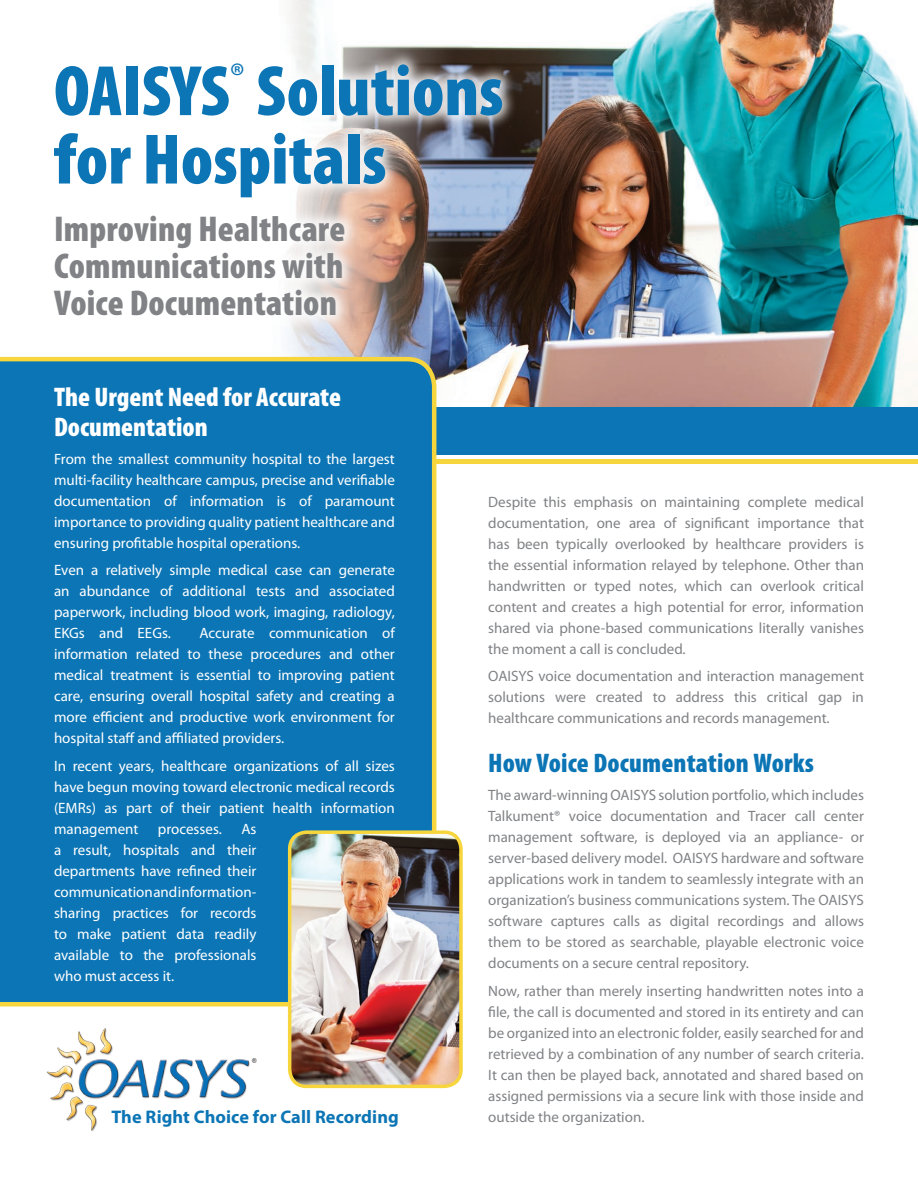
<style>
.page{position:relative;width:918px;height:1188px;background:#fff}
.page>*{position:absolute;margin:0;border:0;box-sizing:border-box;transform-origin:0 0}
.t1{font:900 condensed 72px "Myriad Pro";color:#0c75b5}
.t2{font:900 condensed 36px "Myriad Pro";letter-spacing:.005em;color:#808285}
.t3{font:900 condensed 27px/30px "Myriad Pro";color:#fff}
.t4{font:900 condensed 27px "Myriad Pro";letter-spacing:.005em;color:#0c75b5}
.t5{font:700 18.3px "Myriad Pro";letter-spacing:.005em;color:#0c75b5}
.t6{font:15px/21px "Myriad Pro";color:#808285;text-align:justify}
.t7{font:15px/21px "Myriad Pro";color:#fff;text-align:justify}
</style>
<div class="page">
<img style="left:204px;top:0;width:714px;height:407px">
<div style="left:37px;top:46px;width:479px;height:165px;background:#fff;opacity:.83"></div>
<div style="left:38px;top:199px;width:320px;height:130px;background:#fff"></div>
<div style="left:0;top:407px;width:918px;height:48px;background:#0c75b5"></div>
<hr style="left:0;top:459px;width:918px;height:4px;background:#f6d63c">
<div style="left:0;top:357px;width:436px;height:649px;background:#0c75b5"></div>
<img style="left:46px;top:1028px;width:211px;height:104px">
<img style="left:290px;top:832px;width:169px;height:253px">
<div style="left:288px;top:830px;width:175px;height:258px;border:3px solid #f6d63c;border-radius:17px"></div>
<p class="t1" style="left:54px;top:45px;width:451px">OAISYS<sup>®</sup> Solutions</p>
<p class="t1" style="left:54px;top:113px;width:334px">for Hospitals</p>
<p class="t2" style="left:54px;top:206px;width:293px">Improving Healthcare</p>
<p class="t2" style="left:54px;top:243px;width:291px">Communications with</p>
<p class="t2" style="left:54px;top:280px;width:285px">Voice Documentation</p>
<p class="t3" style="left:54px;top:381px;width:289px">The Urgent Need for Accurate<br>Documentation</p>
<p class="t7" style="left:54px;top:448px;width:342px">From the smallest community hospital to the largest multi-facility healthcare campus, precise and verifiable documentation of information is of paramount importance to providing quality patient healthcare and ensuring profitable hospital operations.</p>
<p class="t7" style="left:54px;top:559px;width:342px">Even a relatively simple medical case can generate an abundance of additional tests and associated paperwork, including blood work, imaging, radiology, EKGs and EEGs.</p>
<p class="t7" style="left:54px;top:622px;width:342px;text-indent:146px">Accurate communication of information related to these procedures and other medical treatment is essential to improving patient care, ensuring overall hospital safety and creating a more efficient and productive work environment for hospital staff and affiliated providers.</p>
<p class="t7" style="left:54px;top:755px;width:342px">In recent years, healthcare organizations of all sizes have begun moving toward electronic medical records (EMRs) as part of their patient health information management</p>
<p class="t7" style="left:54px;top:818px;width:204px;text-indent:187px">As a result, hospitals and their departments have refined their communication and information&shy;sharing practices for records to make patient data readily available to the professionals who must access it.</p>
<p class="t7" style="left:158px;top:818px;width:65px">processes.</p>
<p class="t5" style="left:111px;top:1105px;width:289px">The Right Choice for Call Recording</p>
<p class="t6" style="left:488px;top:491px;width:377px">Despite this emphasis on maintaining complete medical documentation, one area of significant importance that has been typically overlooked by healthcare providers is the essential information relayed by telephone. Other than handwritten or typed notes, which can overlook critical content and creates a high potential for error, information shared via phone-based communications literally vanishes the moment a call is concluded.</p>
<p class="t6" style="left:488px;top:666px;width:377px">OAISYS voice documentation and interaction management solutions were created to address this critical gap in healthcare communications and records management.</p>
<p class="t4" style="left:488px;top:746px;width:327px">How Voice Documentation Works</p>
<p class="t6" style="left:488px;top:784px;width:377px">The award-winning OAISYS solution portfolio, which includes Talkument® voice documentation and Tracer call center management software, is deployed via an appliance- or server-based delivery model. OAISYS hardware and software applications work in tandem to seamlessly integrate with an organization’s business communications system. The OAISYS software captures calls as digital recordings and allows them to be stored as searchable, playable electronic voice documents on a secure central repository.</p>
<p class="t6" style="left:488px;top:980px;width:377px">Now, rather than merely inserting handwritten notes into a file, the call is documented and stored in its entirety and can be organized into an electronic folder, easily searched for and retrieved by a combination of any number of search criteria.<br>It can then be played back, annotated and shared based on assigned permissions via a secure link with those inside and outside the organization.</p>
</div>
